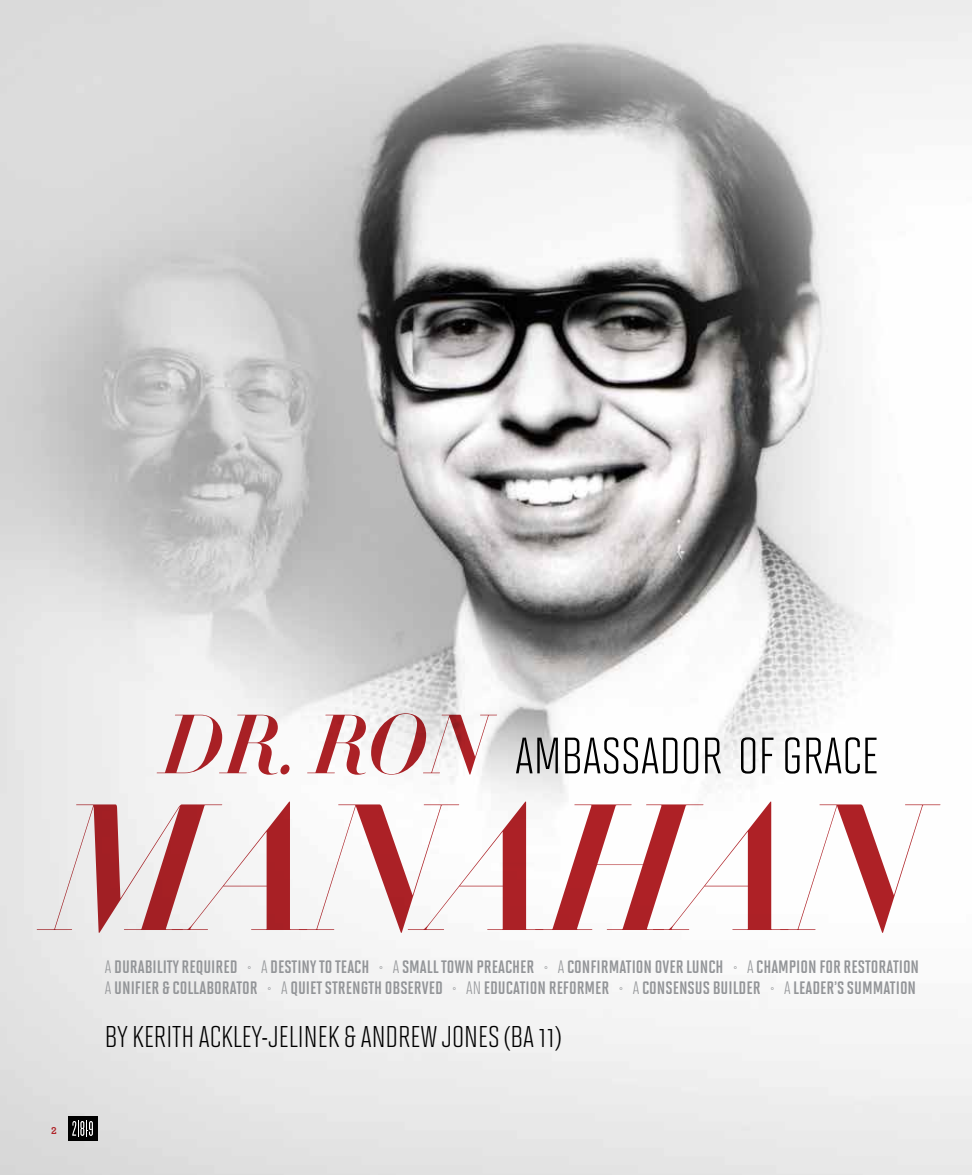
<style>
.page{position:relative;width:972px;height:1175px;background:#fff}
.page>*{position:absolute;margin:0;border:0;box-sizing:border-box;transform-origin:0 0}
.t1{font:italic 700 177px "HTF Didot B96";letter-spacing:-.04em;color:#af2227}
.t2{font:italic 700 82.5px "HTF Didot B42";color:#af2227}
.t3{font:51px "Solano Gothic MVB";color:#000}
.t4{font:30px "Solano Gothic MVB";color:#000}
.t5{font:700 18px/21.6px "Solano Gothic MVB";color:#939598}
.t6{font:700 10.5px "Archer Numeric";color:#af2227}
.s1{font-weight:400}
</style>
<div class="page">
<img style="left:0;top:0;width:972px;height:1174px">
<div style="left:68px;top:1116px;width:29px;height:25px;background:#000"></div>
<svg style="left:72px;top:1120px;width:21px;height:16px"></svg>
<h2 class="t2" style="left:161px;top:682px;width:330px">DR. RON</h2>
<h1 class="t1" style="left:46px;top:734px;width:880px">MANAHAN</h1>
<h3 class="t3" style="left:515px;top:728px;width:365px">AMBASSADOR OF GRACE</h3>
<p class="t5" style="left:105px;top:955px;width:816px"><span class="s1">A</span> DURABILITY REQUIRED <span class="s1">˚ A</span> DESTINY TO TEACH <span class="s1">˚ A</span> SMALL TOWN PREACHER <span class="s1">˚ A</span> CONFIRMATION OVER LUNCH <span class="s1">˚ A</span> CHAMPION FOR RESTORATION<br><span class="s1">A</span> UNIFIER &amp; COLLABORATOR <span class="s1">˚ A</span> QUIET STRENGTH OBSERVED <span class="s1">˚ AN</span> EDUCATION REFORMER <span class="s1">˚ A</span> CONSENSUS BUILDER <span class="s1">˚ A</span> LEADER’S SUMMATION</p>
<p class="t6" style="left:51px;top:1123px;width:7px">2</p>
<h3 class="t4" style="left:105px;top:1020px;width:458px">BY KERITH ACKLEY-JELINEK &amp; ANDREW JONES (BA 11)</h3>
</div>
